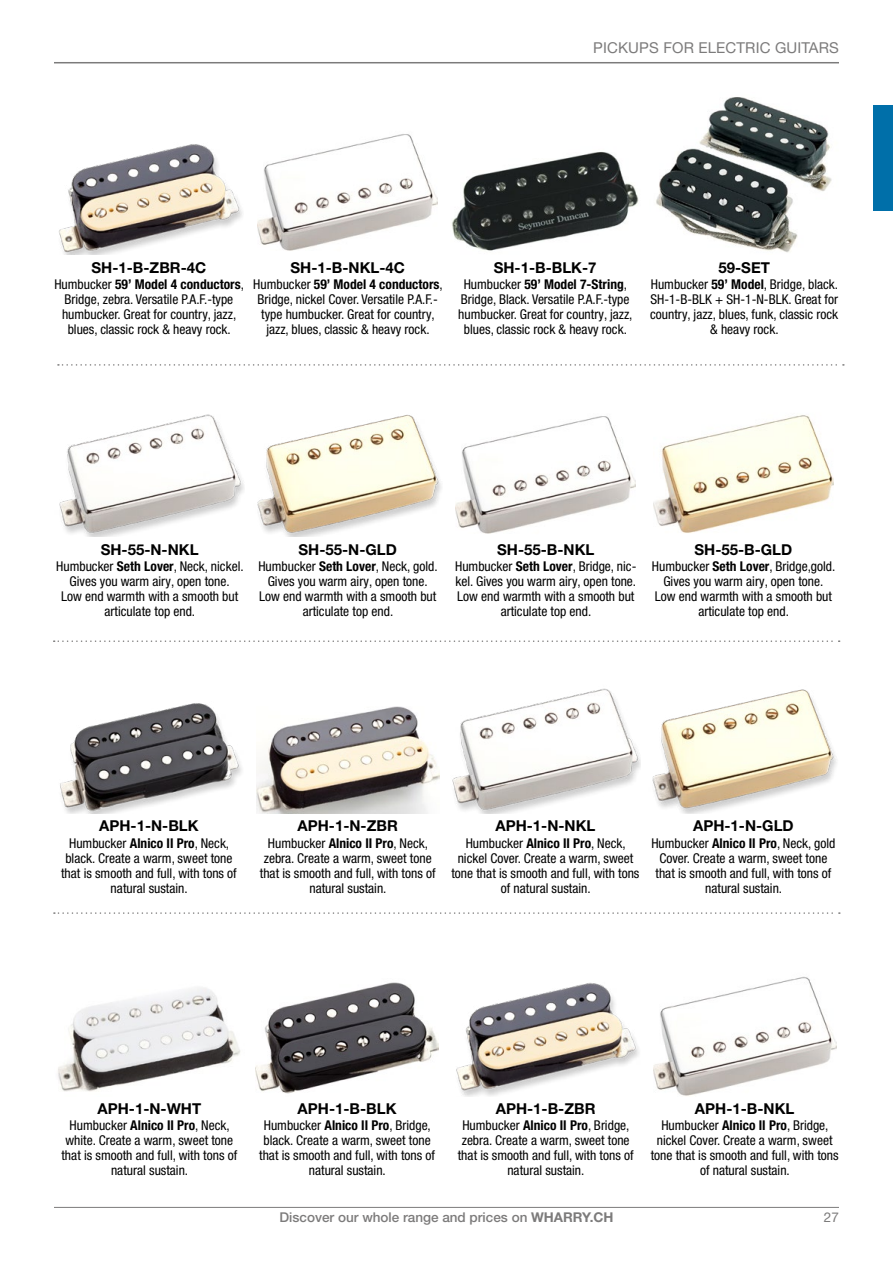
<style>
.page{position:relative;width:893px;height:1263px;background:#fff}
.page>*{position:absolute;margin:0;border:0;box-sizing:border-box;transform-origin:0 0}
.t1{font:700 15px "Helvetica Neue LT Pro";color:#000}
.t2{font:15px "Helvetica Neue LT Pro";letter-spacing:.01em;color:#7c7b7b}
.t3{font:condensed 13.5px/15px "Helvetica Neue LT Pro";color:#000;text-align:center}
.t4{font:500 13.5px "Helvetica Neue LT Pro";color:#7c7b7b}
.t5{font:13.5px "Helvetica Neue LT Pro";color:#7c7b7b}
.s1{font-weight:700}
</style>
<div class="page">
<hr style="left:54px;top:1207px;width:785px;height:1px;background:#7c7b7b">
<hr style="left:54px;top:62px;width:785px;height:1px;background:#7c7b7b">
<svg style="left:54px;top:912px;width:786px;height:2px"></svg>
<svg style="left:58px;top:364px;width:786px;height:2px"></svg>
<svg style="left:54px;top:640px;width:786px;height:2px"></svg>
<img style="left:59px;top:414px;width:185px;height:123px">
<img style="left:456px;top:416px;width:180px;height:118px">
<img style="left:257px;top:414px;width:185px;height:122px">
<img style="left:656px;top:97px;width:176px;height:156px">
<div style="left:874px;top:105px;width:19px;height:105px;background:#006fa9"></div>
<img style="left:60px;top:703px;width:182px;height:111px">
<img style="left:256px;top:982px;width:183px;height:112px">
<img style="left:256px;top:706px;width:183px;height:108px">
<img style="left:456px;top:983px;width:183px;height:113px">
<img style="left:452px;top:688px;width:188px;height:126px">
<img style="left:652px;top:689px;width:185px;height:125px">
<img style="left:58px;top:988px;width:182px;height:104px">
<img style="left:653px;top:415px;width:180px;height:118px">
<img style="left:653px;top:976px;width:183px;height:120px">
<img style="left:258px;top:134px;width:180px;height:117px">
<img style="left:452px;top:152px;width:187px;height:99px">
<img style="left:59px;top:144px;width:183px;height:110px">
<p class="t2" style="left:593px;top:38px;width:247px">PICKUPS FOR ELECTRIC GUITARS</p>
<p class="t1" style="left:92px;top:258px;width:116px">SH-1-B-ZBR-4C</p>
<p class="t3" style="left:54px;top:277px;width:191px">Humbucker <span class="s1">59’ Model 4 conductors</span>, Bridge, zebra. Versatile P.A.F.-type humbucker. Great for country, jazz, blues, classic rock &amp; heavy rock.</p>
<p class="t1" style="left:290px;top:258px;width:116px">SH-1-B-NKL-4C</p>
<p class="t3" style="left:253px;top:277px;width:191px">Humbucker <span class="s1">59’ Model 4 conductors</span>, Bridge, nickel Cover. Versatile P.A.F.- type humbucker. Great for country, jazz, blues, classic &amp; heavy rock.</p>
<p class="t1" style="left:494px;top:258px;width:104px">SH-1-B-BLK-7</p>
<p class="t3" style="left:458px;top:277px;width:176px">Humbucker <span class="s1">59’ Model 7-String</span>, Bridge, Black. Versatile P.A.F.-type humbucker. Great for country, jazz, blues, classic rock &amp; heavy rock.</p>
<p class="t1" style="left:718px;top:258px;width:53px">59-SET</p>
<p class="t3" style="left:650px;top:277px;width:190px">Humbucker <span class="s1">59’ Model</span>, Bridge, black.<br>SH-1-B-BLK + SH-1-N-BLK. Great for country, jazz, blues, funk, classic rock &amp; heavy rock.</p>
<p class="t1" style="left:101px;top:540px;width:99px">SH-55-N-NKL</p>
<p class="t3" style="left:56px;top:558px;width:189px">Humbucker <span class="s1">Seth Lover</span>, Neck, nickel.<br>Gives you warm airy, open tone.<br>Low end warmth with a smooth but articulate top end.</p>
<p class="t1" style="left:299px;top:540px;width:100px">SH-55-N-GLD</p>
<p class="t3" style="left:258px;top:559px;width:181px">Humbucker <span class="s1">Seth Lover</span>, Neck, gold.<br>Gives you warm airy, open tone.<br>Low end warmth with a smooth but articulate top end.</p>
<p class="t1" style="left:497px;top:540px;width:99px">SH-55-B-NKL</p>
<p class="t3" style="left:455px;top:558px;width:183px">Humbucker <span class="s1">Seth Lover</span>, Bridge, nic&shy;kel. Gives you warm airy, open tone.<br>Low end warmth with a smooth but articulate top end.</p>
<p class="t1" style="left:694px;top:540px;width:99px">SH-55-B-GLD</p>
<p class="t3" style="left:652px;top:559px;width:185px">Humbucker <span class="s1">Seth Lover</span>, Bridge,gold.<br>Gives you warm airy, open tone.<br>Low end warmth with a smooth but articulate top end.</p>
<p class="t1" style="left:99px;top:816px;width:101px">APH-1-N-BLK</p>
<p class="t3" style="left:61px;top:835px;width:177px">Humbucker <span class="s1">Alnico II Pro</span>, Neck, black. Create a warm, sweet tone that is smooth and full, with tons of natural sustain.</p>
<p class="t1" style="left:298px;top:816px;width:102px">APH-1-N-ZBR</p>
<p class="t3" style="left:260px;top:835px;width:177px">Humbucker <span class="s1">Alnico II Pro</span>, Neck, zebra. Create a warm, sweet tone that is smooth and full, with tons of natural sustain.</p>
<p class="t1" style="left:495px;top:816px;width:102px">APH-1-N-NKL</p>
<p class="t3" style="left:451px;top:835px;width:189px">Humbucker <span class="s1">Alnico II Pro</span>, Neck, nickel Cover. Create a warm, sweet tone that is smooth and full, with tons of natural sustain.</p>
<p class="t1" style="left:693px;top:816px;width:102px">APH-1-N-GLD</p>
<p class="t3" style="left:651px;top:835px;width:186px">Humbucker <span class="s1">Alnico II Pro</span>, Neck, gold<br>Cover. Create a warm, sweet tone that is smooth and full, with tons of natural sustain.</p>
<p class="t1" style="left:98px;top:1099px;width:105px">APH-1-N-WHT</p>
<p class="t3" style="left:61px;top:1117px;width:177px">Humbucker <span class="s1">Alnico II Pro</span>, Neck, white. Create a warm, sweet tone that is smooth and full, with tons of natural sustain.</p>
<p class="t1" style="left:298px;top:1099px;width:100px">APH-1-B-BLK</p>
<p class="t3" style="left:259px;top:1117px;width:177px">Humbucker <span class="s1">Alnico II Pro</span>, Bridge, black. Create a warm, sweet tone that is smooth and full, with tons of natural sustain.</p>
<p class="t1" style="left:496px;top:1099px;width:101px">APH-1-B-ZBR</p>
<p class="t3" style="left:458px;top:1117px;width:177px">Humbucker <span class="s1">Alnico II Pro</span>, Bridge, zebra. Create a warm, sweet tone that is smooth and full, with tons of natural sustain.</p>
<p class="t1" style="left:695px;top:1099px;width:101px">APH-1-B-NKL</p>
<p class="t3" style="left:651px;top:1117px;width:189px">Humbucker <span class="s1">Alnico II Pro</span>, Bridge, nickel Cover. Create a warm, sweet tone that is smooth and full, with tons of natural sustain.</p>
<p class="t4" style="left:280px;top:1209px;width:335px">Discover our whole range and prices on <span class="s1">WHARRY.CH</span></p>
<p class="t5" style="left:824px;top:1209px;width:17px">27</p>
</div>
